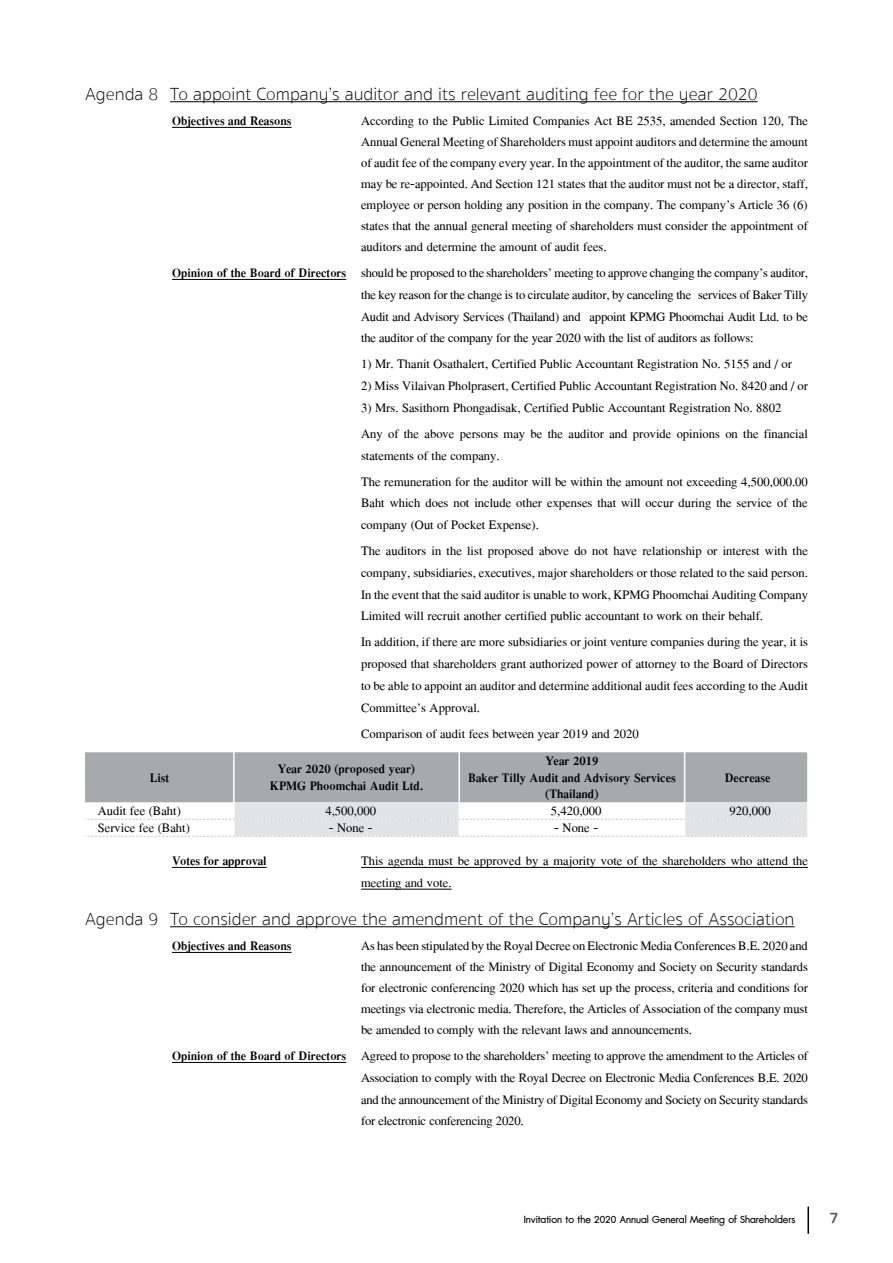
<style>
.page{position:relative;width:893px;height:1263px;background:#fff}
.page>*{position:absolute;margin:0;border:0;box-sizing:border-box;transform-origin:0 0}
.t1{font:21px "DB Lim X";color:#58595b}
.t2{font:19.5px/21.8px "DB Narai X";color:#000;text-align:justify}
.t3{font:700 19.5px/16.5px "DB Narai X";color:#000;text-align:center}
.t4{font:100 18px "Sukhumvit Set";color:#000}
.t5{font:13.5px "DB Adman X";color:#000}
.s1{font-weight:700}
</style>
<div class="page">
<hr style="left:807px;top:1206px;width:2px;height:28px;background:#000">
<hr style="left:170px;top:101px;width:587px;height:1px;background:#000">
<hr style="left:172px;top:127px;width:120px;height:1px;background:#000">
<hr style="left:172px;top:279px;width:174px;height:1px;background:#000">
<hr style="left:172px;top:867px;width:95px;height:1px;background:#000">
<hr style="left:361px;top:867px;width:447px;height:1px;background:#000">
<hr style="left:361px;top:889px;width:91px;height:1px;background:#000">
<hr style="left:170px;top:926px;width:625px;height:1px;background:#000">
<hr style="left:172px;top:952px;width:120px;height:1px;background:#000">
<hr style="left:172px;top:1062px;width:174px;height:1px;background:#000">
<svg style="left:85px;top:752px;width:722px;height:85px"></svg>
<p class="t4" style="left:85px;top:82px;width:674px">Agenda 8 To appoint Company’s auditor and its relevant auditing fee for the year 2020</p>
<p class="t3" style="left:172px;top:112px;width:121px">Objectives and Reasons</p>
<p class="t2" style="left:361px;top:110px;width:448px;line-height:21px">According to the Public Limited Companies Act BE 2535, amended Section 120, The Annual General Meeting of Shareholders must appoint auditors and determine the amount of audit fee of the company every year. In the appointment of the auditor, the same auditor may be re-appointed. And Section 121 states that the auditor must not be a director, staff, employee or person holding any position in the company. The company’s Article 36 (6) states that the annual general meeting of shareholders must consider the appointment of auditors and determine the amount of audit fees.</p>
<p class="t2" style="left:361px;top:262px;width:448px;text-indent:-189px"><span class="s1">Opinion of the Board of Directors</span> should be proposed to the shareholders’ meeting to approve changing the company’s auditor, the key reason for the change is to circulate auditor, by canceling the services of Baker Tilly Audit and Advisory Services (Thailand) and appoint KPMG Phoomchai Audit Ltd. to be the auditor of the company for the year 2020 with the list of auditors as follows:</p>
<p class="t2" style="left:361px;top:353px;width:433px">1) Mr. Thanit Osathalert, Certified Public Accountant Registration No. 5155 and / or</p>
<p class="t2" style="left:361px;top:375px;width:448px">2) Miss Vilaivan Pholprasert, Certified Public Accountant Registration No. 8420 and / or</p>
<p class="t2" style="left:361px;top:394px;width:448px;line-height:26px">3) Mrs. Sasithorn Phongadisak, Certified Public Accountant Registration No. 8802<br>Any of the above persons may be the auditor and provide opinions on the financial</p>
<p class="t2" style="left:361px;top:442px;width:448px;line-height:26px">statements of the company.<br>The remuneration for the auditor will be within the amount not exceeding 4,500,000.00</p>
<p class="t2" style="left:361px;top:492px;width:448px">Baht which does not include other expenses that will occur during the service of the company (Out of Pocket Expense).</p>
<p class="t2" style="left:361px;top:540px;width:448px">The auditors in the list proposed above do not have relationship or interest with the company, subsidiaries, executives, major shareholders or those related to the said person.<br>In the event that the said auditor is unable to work, KPMG Phoomchai Auditing Company Limited will recruit another certified public accountant to work on their behalf.</p>
<p class="t2" style="left:361px;top:631px;width:448px">In addition, if there are more subsidiaries or joint venture companies during the year, it is proposed that shareholders grant authorized power of attorney to the Board of Directors to be able to appoint an auditor and determine additional audit fees according to the Audit Committee’s Approval.</p>
<p class="t2" style="left:361px;top:722px;width:279px">Comparison of audit fees between year 2019 and 2020</p>
<p class="t3" style="left:150px;top:769px;width:21px">List</p>
<p class="t3" style="left:270px;top:760px;width:155px">Year 2020 (proposed year)<br>KPMG Phoomchai Audit Ltd.</p>
<p class="t3" style="left:468px;top:752px;width:209px">Year 2019<br>Baker Tilly Audit and Advisory Services (Thailand)</p>
<p class="t3" style="left:725px;top:769px;width:47px">Decrease</p>
<p class="t2" style="left:98px;top:800px;width:85px">Audit fee (Baht)</p>
<p class="t2" style="left:325px;top:800px;width:52px">4,500,000</p>
<p class="t2" style="left:551px;top:800px;width:52px">5,420,000</p>
<p class="t2" style="left:730px;top:800px;width:43px">920,000</p>
<p class="t2" style="left:98px;top:817px;width:94px">Service fee (Baht)</p>
<p class="t2" style="left:329px;top:817px;width:45px">- None -</p>
<p class="t2" style="left:554px;top:817px;width:45px">- None -</p>
<p class="t3" style="left:172px;top:852px;width:96px">Votes for approval</p>
<p class="t2" style="left:361px;top:850px;width:448px">This agenda must be approved by a majority vote of the shareholders who attend the meeting and vote.</p>
<p class="t4" style="left:85px;top:907px;width:711px">Agenda 9 To consider and approve the amendment of the Company’s Articles of Association</p>
<p class="t3" style="left:172px;top:937px;width:121px">Objectives and Reasons</p>
<p class="t2" style="left:361px;top:935px;width:448px;line-height:21px">As has been stipulated by the Royal Decree on Electronic Media Conferences B.E. 2020 and the announcement of the Ministry of Digital Economy and Society on Security standards for electronic conferencing 2020 which has set up the process, criteria and conditions for meetings via electronic media. Therefore, the Articles of Association of the company must be amended to comply with the relevant laws and announcements.</p>
<p class="t2" style="left:361px;top:1045px;width:448px;text-indent:-189px"><span class="s1">Opinion of the Board of Directors</span> Agreed to propose to the shareholders’ meeting to approve the amendment to the Articles of Association to comply with the Royal Decree on Electronic Media Conferences B.E. 2020 and the announcement of the Ministry of Digital Economy and Society on Security standards for electronic conferencing 2020.</p>
<p class="t5" style="left:524px;top:1212px;width:273px">Invitation to the 2020 Annual General Meeting of Shareholders</p>
<p class="t1" style="left:829px;top:1205px;width:11px">7</p>
</div>
